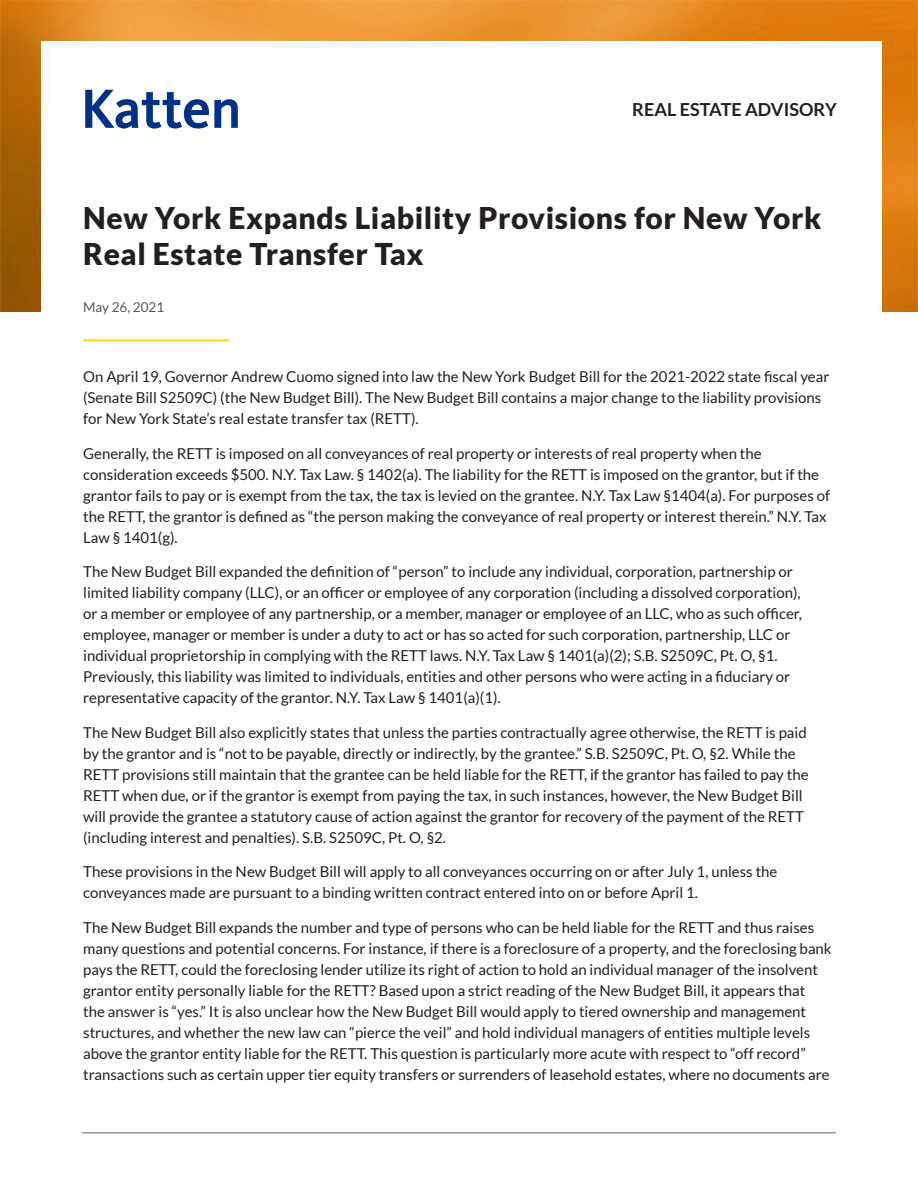
<style>
.page{position:relative;width:918px;height:1188px;background:#fff}
.page>*{position:absolute;margin:0;border:0;box-sizing:border-box;transform-origin:0 0}
.t1{font:900 30px/36px "Lato";letter-spacing:.02em;color:#231f20}
.t2{font:700 18px "Lato";color:#231f20}
.t3{font:15px/21px "Lato";color:#231f20}
.Alpha{font:13.5px "Lato";color:#57585a}
</style>
<div class="page">
<img style="left:0;top:0;width:918px;height:311px">
<div style="left:41px;top:41px;width:841px;height:328px;background:#fff"></div>
<svg style="left:85px;top:90px;width:153px;height:39px"></svg>
<hr style="left:83px;top:339px;width:146px;height:3px;background:#ffe23a">
<hr style="left:82px;top:1132px;width:754px;height:2px;background:#91959d">
<p class="t2" style="left:632px;top:99px;width:206px">REAL ESTATE ADVISORY</p>
<p class="t1" style="left:83px;top:200px;width:740px">New York Expands Liability Provisions for New York<br>Real Estate Transfer Tax</p>
<p class="Alpha" style="left:83px;top:299px;width:83px">May 26, 2021</p>
<p class="t3" style="left:83px;top:366px;width:748px">On April 19, Governor Andrew Cuomo signed into law the New York Budget Bill for the 2021-2022 state fiscal year (Senate Bill S2509C) (the New Budget Bill). The New Budget Bill contains a major change to the liability provisions for New York State’s real estate transfer tax (RETT).</p>
<p class="t3" style="left:83px;top:443px;width:749px">Generally, the RETT is imposed on all conveyances of real property or interests of real property when the consideration exceeds $500. N.Y. Tax Law. § 1402(a). The liability for the RETT is imposed on the grantor, but if the grantor fails to pay or is exempt from the tax, the tax is levied on the grantee. N.Y. Tax Law §1404(a). For purposes of the RETT, the grantor is defined as “the person making the conveyance of real property or interest therein.” N.Y. Tax Law § 1401(g).</p>
<p class="t3" style="left:83px;top:561px;width:720px">The New Budget Bill expanded the definition of “person” to include any individual, corporation, partnership or limited liability company (LLC), or an officer or employee of any corporation (including a dissolved corporation), or a member or employee of any partnership, or a member, manager or employee of an LLC, who as such officer, employee, manager or member is under a duty to act or has so acted for such corporation, partnership, LLC or individual proprietorship in complying with the RETT laws. N.Y. Tax Law § 1401(a)(2); S.B. S2509C, Pt. O, §1.<br>Previously, this liability was limited to individuals, entities and other persons who were acting in a fiduciary or representative capacity of the grantor. N.Y. Tax Law § 1401(a)(1).</p>
<p class="t3" style="left:83px;top:722px;width:727px">The New Budget Bill also explicitly states that unless the parties contractually agree otherwise, the RETT is paid by the grantor and is “not to be payable, directly or indirectly, by the grantee.” S.B. S2509C, Pt. O, §2. While the RETT provisions still maintain that the grantee can be held liable for the RETT, if the grantor has failed to pay the RETT when due, or if the grantor is exempt from paying the tax, in such instances, however, the New Budget Bill will provide the grantee a statutory cause of action against the grantor for recovery of the payment of the RETT (including interest and penalties). S.B. S2509C, Pt. O, §2.</p>
<p class="t3" style="left:83px;top:861px;width:696px">These provisions in the New Budget Bill will apply to all conveyances occurring on or after July 1, unless the conveyances made are pursuant to a binding written contract entered into on or before April 1.</p>
<p class="t3" style="left:83px;top:917px;width:750px">The New Budget Bill expands the number and type of persons who can be held liable for the RETT and thus raises many questions and potential concerns. For instance, if there is a foreclosure of a property, and the foreclosing bank pays the RETT, could the foreclosing lender utilize its right of action to hold an individual manager of the insolvent grantor entity personally liable for the RETT? Based upon a strict reading of the New Budget Bill, it appears that<br>the answer is “yes.” It is also unclear how the New Budget Bill would apply to tiered ownership and management structures, and whether the new law can “pierce the veil” and hold individual managers of entities multiple levels above the grantor entity liable for the RETT. This question is particularly more acute with respect to “off record” transactions such as certain upper tier equity transfers or surrenders of leasehold estates, where no documents are</p>
</div>
